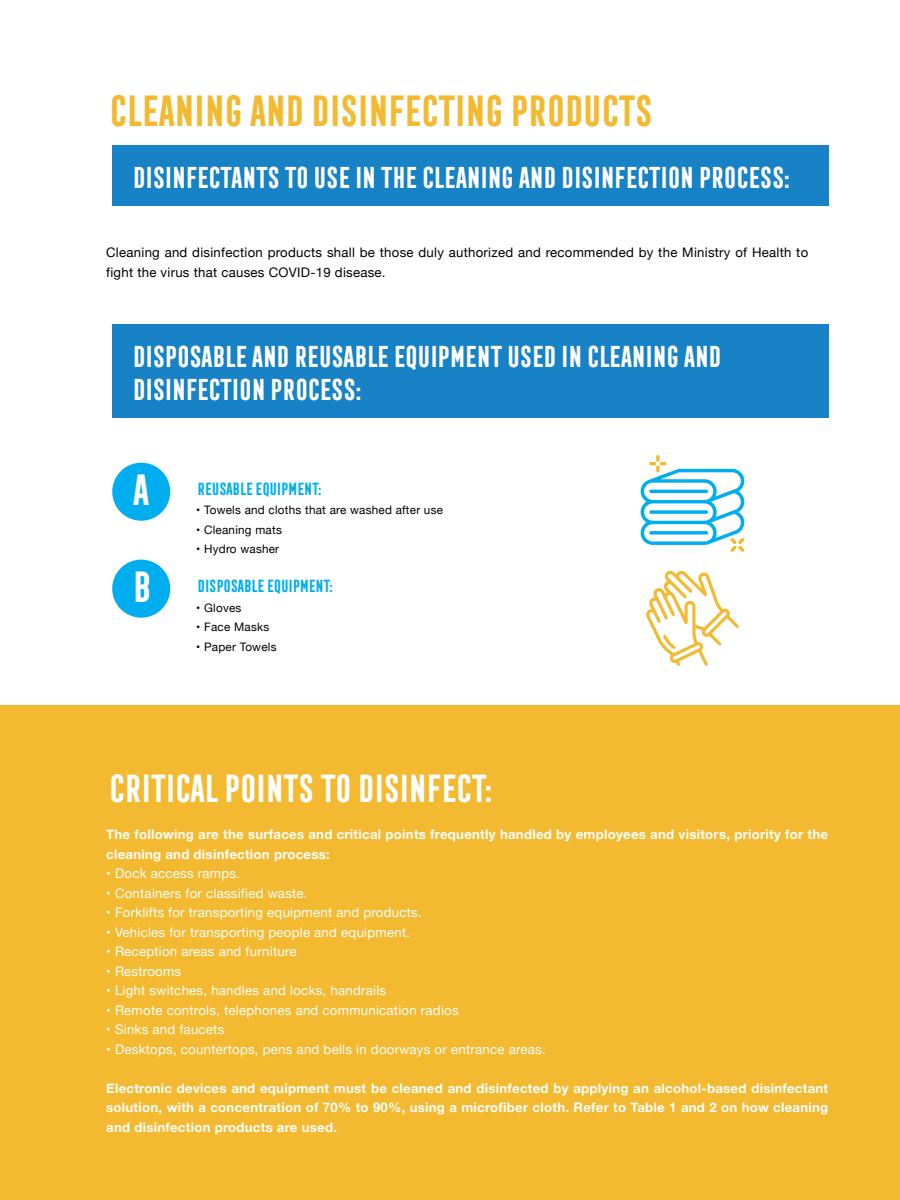
<style>
.page{position:relative;width:900px;height:1200px;background:#fff}
.page>*{position:absolute;margin:0;border:0;box-sizing:border-box;transform-origin:0 0}
.t1{font:700 40.2px "Frontage Condensed";letter-spacing:-.12em;color:#f3ba31}
.t2{font:700 40.2px "Frontage Condensed";color:#fff}
.t3{font:700 36px "Frontage Condensed";letter-spacing:-.12em;color:#fff}
.t4{font:700 27.75px/33.3px "Frontage Condensed";letter-spacing:-.12em;color:#fff}
.t5{font:700 16.2px "Frontage Condensed";letter-spacing:-.12em;color:#00aeef}
.t6{font:700 13.2px/19.5px "Helvetica Neue";letter-spacing:.02em;color:#fff}
.t7{font:13.2px "Helvetica Neue";letter-spacing:.02em;color:#fff}
.t8{font:13.2px/19.5px "Helvetica Neue";letter-spacing:.02em;color:#000}
.t9{font:11.7px "Helvetica Neue";letter-spacing:.02em;color:#000}
</style>
<div class="page">
<div style="left:0;top:705px;width:900px;height:495px;background:#f3ba31"></div>
<div style="left:112px;top:463px;width:58px;height:58px;background:#00aeef;border-radius:50%"></div>
<div style="left:112px;top:560px;width:58px;height:58px;background:#00aeef;border-radius:50%"></div>
<div style="left:112px;top:145px;width:716px;height:61px;background:#1782c5"></div>
<div style="left:112px;top:325px;width:716px;height:93px;background:#1782c5"></div>
<svg style="left:646px;top:570px;width:93px;height:96px"></svg>
<svg style="left:640px;top:455px;width:105px;height:97px"></svg>
<h1 class="t1" style="left:106px;top:89px;width:549px">CLEANING AND DISINFECTING PRODUCTS</h1>
<h3 class="t4" style="left:130px;top:160px;width:662px">DISINFECTANTS TO USE IN THE CLEANING AND DISINFECTION PROCESS:</h3>
<p class="t8" style="left:106px;top:243px;width:704px">Cleaning and disinfection products shall be those duly authorized and recommended by the Ministry of Health to fight the virus that causes COVID-19 disease.</p>
<h3 class="t4" style="left:130px;top:340px;width:593px">DISPOSABLE AND REUSABLE EQUIPMENT USED IN CLEANING AND<br>DISINFECTION PROCESS:</h3>
<h1 class="t2" style="left:130px;top:467px;width:22px">A</h1>
<h1 class="t2" style="left:130px;top:564px;width:25px">B</h1>
<p class="t5" style="left:196px;top:480px;width:127px">REUSABLE EQUIPMENT:</p>
<p class="t9" style="left:196px;top:502px;width:248px">• Towels and cloths that are washed after use</p>
<p class="t9" style="left:196px;top:521px;width:87px">• Cleaning mats</p>
<p class="t9" style="left:196px;top:541px;width:84px">• Hydro washer</p>
<p class="t5" style="left:196px;top:577px;width:138px">DISPOSABLE EQUIPMENT:</p>
<p class="t9" style="left:196px;top:599px;width:47px">• Gloves</p>
<p class="t9" style="left:196px;top:619px;width:74px">• Face Masks</p>
<p class="t9" style="left:196px;top:638px;width:82px">• Paper Towels</p>
<h2 class="t3" style="left:106px;top:769px;width:388px">CRITICAL POINTS TO DISINFECT:</h2>
<p class="t6" style="left:106px;top:825px;width:724px">The following are the surfaces and critical points frequently handled by employees and visitors, priority for the cleaning and disinfection process:</p>
<p class="t7" style="left:106px;top:864px;width:135px">• Dock access ramps.</p>
<p class="t7" style="left:106px;top:884px;width:203px">• Containers for classified waste.</p>
<p class="t7" style="left:106px;top:903px;width:317px">• Forklifts for transporting equipment and products.</p>
<p class="t7" style="left:106px;top:923px;width:305px">• Vehicles for transporting people and equipment.</p>
<p class="t7" style="left:106px;top:942px;width:192px">• Reception areas and furniture</p>
<p class="t7" style="left:106px;top:962px;width:76px">• Restrooms</p>
<p class="t7" style="left:106px;top:981px;width:281px">• Light switches, handles and locks, handrails</p>
<p class="t7" style="left:106px;top:1001px;width:354px">• Remote controls, telephones and communication radios</p>
<p class="t7" style="left:106px;top:1020px;width:120px">• Sinks and faucets</p>
<p class="t7" style="left:106px;top:1040px;width:441px">• Desktops, countertops, pens and bells in doorways or entrance areas.</p>
<p class="t6" style="left:106px;top:1079px;width:724px;text-align:justify">Electronic devices and equipment must be cleaned and disinfected by applying an alcohol-based disinfectant solution, with a concentration of 70% to 90%, using a microfiber cloth. Refer to Table 1 and 2 on how cleaning and disinfection products are used.</p>
</div>
